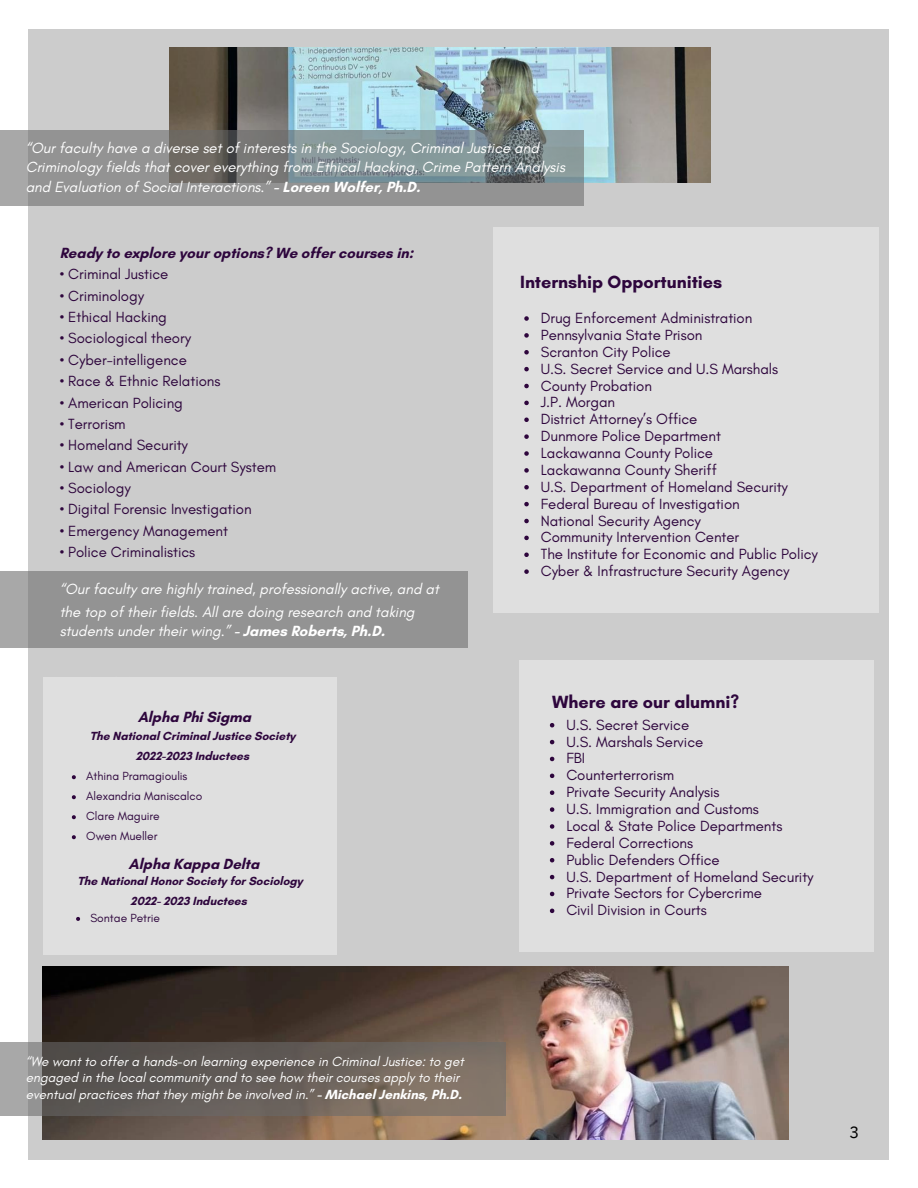
<style>
.page{position:relative;width:918px;height:1188px;background:#fff}
.page>*{position:absolute;margin:0;border:0;box-sizing:border-box;transform-origin:0 0}
.t1{font:700 18px "Glacial Indifference";letter-spacing:-.005em;color:#2e063d}
.t2{font:16.5px "IBM Plex Sans";color:#000}
.t3{font:15px/16.8px "Glacial Indifference";letter-spacing:-.005em;color:#2e063d}
.t4{font:italic 15px/19.2px "Glacial Indifference";letter-spacing:-.005em;color:#fff}
.t5{font:700 15px "Glacial Indifference";letter-spacing:-.005em;color:#2e063d}
.t6{font:italic 13.5px/16.8px "Glacial Indifference";letter-spacing:-.005em;color:#fff}
.t7{font:700 12px/20px "Glacial Indifference";letter-spacing:-.005em;color:#2e063d;text-align:center}
.t8{font:12px/20px "Glacial Indifference";letter-spacing:-.005em;color:#2e063d}
.s1{font-weight:700;font-style:normal}
</style>
<div class="page">
<div style="left:28px;top:29px;width:861px;height:1131px;background:#ccc"></div>
<img style="left:170px;top:47px;width:540px;height:135px">
<div style="left:0;top:571px;width:468px;height:77px;background:#939393"></div>
<img style="left:43px;top:967px;width:745px;height:173px">
<svg style="left:0;top:1042px;width:505px;height:73px;background:#6d655f"></svg>
<div style="left:493px;top:228px;width:385px;height:385px;background:#dfdfdf"></div>
<div style="left:520px;top:660px;width:354px;height:291px;background:#dfdfdf"></div>
<img style="left:10px;top:638px;width:360px;height:352px">
<div style="left:43px;top:677px;width:294px;height:277px;background:#dfdfdf"></div>
<svg style="left:0;top:131px;width:583px;height:75px;background:#878c8d"></svg>
<svg style="left:524px;top:316px;width:5px;height:5px"></svg>
<svg style="left:524px;top:333px;width:5px;height:5px"></svg>
<svg style="left:524px;top:350px;width:5px;height:5px"></svg>
<svg style="left:524px;top:367px;width:5px;height:4px"></svg>
<svg style="left:524px;top:384px;width:5px;height:4px"></svg>
<svg style="left:524px;top:401px;width:5px;height:4px"></svg>
<svg style="left:524px;top:418px;width:5px;height:4px"></svg>
<svg style="left:524px;top:434px;width:5px;height:5px"></svg>
<svg style="left:524px;top:451px;width:5px;height:5px"></svg>
<svg style="left:524px;top:468px;width:5px;height:5px"></svg>
<svg style="left:524px;top:485px;width:5px;height:5px"></svg>
<svg style="left:524px;top:502px;width:5px;height:4px"></svg>
<svg style="left:524px;top:519px;width:5px;height:4px"></svg>
<svg style="left:524px;top:536px;width:5px;height:4px"></svg>
<svg style="left:524px;top:553px;width:5px;height:4px"></svg>
<svg style="left:524px;top:569px;width:5px;height:5px"></svg>
<svg style="left:550px;top:723px;width:4px;height:4px"></svg>
<svg style="left:550px;top:740px;width:4px;height:4px"></svg>
<svg style="left:550px;top:757px;width:4px;height:4px"></svg>
<svg style="left:550px;top:774px;width:4px;height:4px"></svg>
<svg style="left:550px;top:790px;width:4px;height:5px"></svg>
<svg style="left:550px;top:807px;width:4px;height:5px"></svg>
<svg style="left:550px;top:824px;width:4px;height:5px"></svg>
<svg style="left:550px;top:841px;width:4px;height:5px"></svg>
<svg style="left:550px;top:858px;width:4px;height:4px"></svg>
<svg style="left:550px;top:875px;width:4px;height:4px"></svg>
<svg style="left:550px;top:892px;width:4px;height:4px"></svg>
<svg style="left:550px;top:909px;width:4px;height:4px"></svg>
<svg style="left:72px;top:775px;width:4px;height:4px"></svg>
<svg style="left:72px;top:795px;width:4px;height:4px"></svg>
<svg style="left:72px;top:815px;width:4px;height:4px"></svg>
<svg style="left:72px;top:835px;width:4px;height:4px"></svg>
<svg style="left:76px;top:917px;width:4px;height:4px"></svg>
<p class="t4" style="left:26px;top:138px;width:541px">“Our faculty have a diverse set of interests in the Sociology, Criminal Justice and<br>Criminology fields that cover everything from Ethical Hacking, Crime Pattern Analysis and Evaluation of Social Interactions.” <span class="s1">- Loreen Wolfer, Ph.D.</span></p>
<p class="t5" style="left:60px;top:244px;width:355px">Ready to explore your options? We offer courses in:</p>
<p class="t3" style="left:60px;top:266px;width:110px">• Criminal Justice</p>
<p class="t3" style="left:60px;top:287px;width:86px">• Criminology</p>
<p class="t3" style="left:60px;top:308px;width:109px">• Ethical Hacking</p>
<p class="t3" style="left:60px;top:330px;width:133px">• Sociological theory</p>
<p class="t3" style="left:60px;top:351px;width:129px">• Cyber-intelligence</p>
<p class="t3" style="left:60px;top:373px;width:162px">• Race &amp; Ethnic Relations</p>
<p class="t3" style="left:60px;top:394px;width:125px">• American Policing</p>
<p class="t3" style="left:60px;top:415px;width:68px">• Terrorism</p>
<p class="t3" style="left:60px;top:437px;width:130px">• Homeland Security</p>
<p class="t3" style="left:60px;top:458px;width:218px">• Law and American Court System</p>
<p class="t3" style="left:60px;top:479px;width:72px">• Sociology</p>
<p class="t3" style="left:60px;top:501px;width:194px">• Digital Forensic Investigation</p>
<p class="t3" style="left:60px;top:522px;width:170px">• Emergency Management</p>
<p class="t3" style="left:60px;top:544px;width:137px">• Police Criminalistics</p>
<p class="t4" style="left:60px;top:578px;width:381px;line-height:22.5px">“Our faculty are highly trained, professionally active, and at the top of their fields. All are doing research and taking</p>
<p class="t4" style="left:60px;top:621px;width:327px">students under their wing.” <span class="s1">- James Roberts, Ph.D.</span></p>
<p class="t5" style="left:138px;top:707px;width:115px">Alpha Phi Sigma</p>
<p class="t7" style="left:90px;top:726px;width:207px">The National Criminal Justice Society<br>2022-2023 Inductees</p>
<p class="t8" style="left:86px;top:766px;width:118px">Athina Pramagioulis<br>Alexandria Maniscalco<br>Clare Maguire<br>Owen Mueller</p>
<p class="t5" style="left:129px;top:855px;width:132px">Alpha Kappa Delta</p>
<p class="t7" style="left:77px;top:871px;width:227px">The National Honor Society for Sociology<br>2022- 2023 Inductees</p>
<p class="t8" style="left:90px;top:908px;width:71px">Sontae Petrie</p>
<p class="t1" style="left:520px;top:271px;width:204px">Internship Opportunities</p>
<p class="t3" style="left:541px;top:309px;width:279px">Drug Enforcement Administration<br>Pennsylvania State Prison<br>Scranton City Police<br>U.S. Secret Service and U.S Marshals<br>County Probation<br>J.P. Morgan<br>District Attorney’s Office<br>Dunmore Police Department<br>Lackawanna County Police<br>Lackawanna County Sheriff<br>U.S. Department of Homeland Security<br>Federal Bureau of Investigation<br>National Security Agency<br>Community Intervention Center<br>The Institute for Economic and Public Policy<br>Cyber &amp; Infrastructure Security Agency</p>
<p class="t1" style="left:552px;top:691px;width:188px">Where are our alumni?</p>
<p class="t3" style="left:566px;top:716px;width:249px">U.S. Secret Service<br>U.S. Marshals Service<br>FBI<br>Counterterrorism<br>Private Security Analysis<br>U.S. Immigration and Customs<br>Local &amp; State Police Departments<br>Federal Corrections<br>Public Defenders Office<br>U.S. Department of Homeland Security<br>Private Sectors for Cybercrime<br>Civil Division in Courts</p>
<p class="t6" style="left:26px;top:1052px;width:439px">“We want to offer a hands-on learning experience in Criminal Justice: to get engaged in the local community and to see how their courses apply to their eventual practices that they might be involved in.” <span class="s1">- Michael Jenkins, Ph.D.</span></p>
<p class="t2" style="left:849px;top:1121px;width:11px">3</p>
</div>
